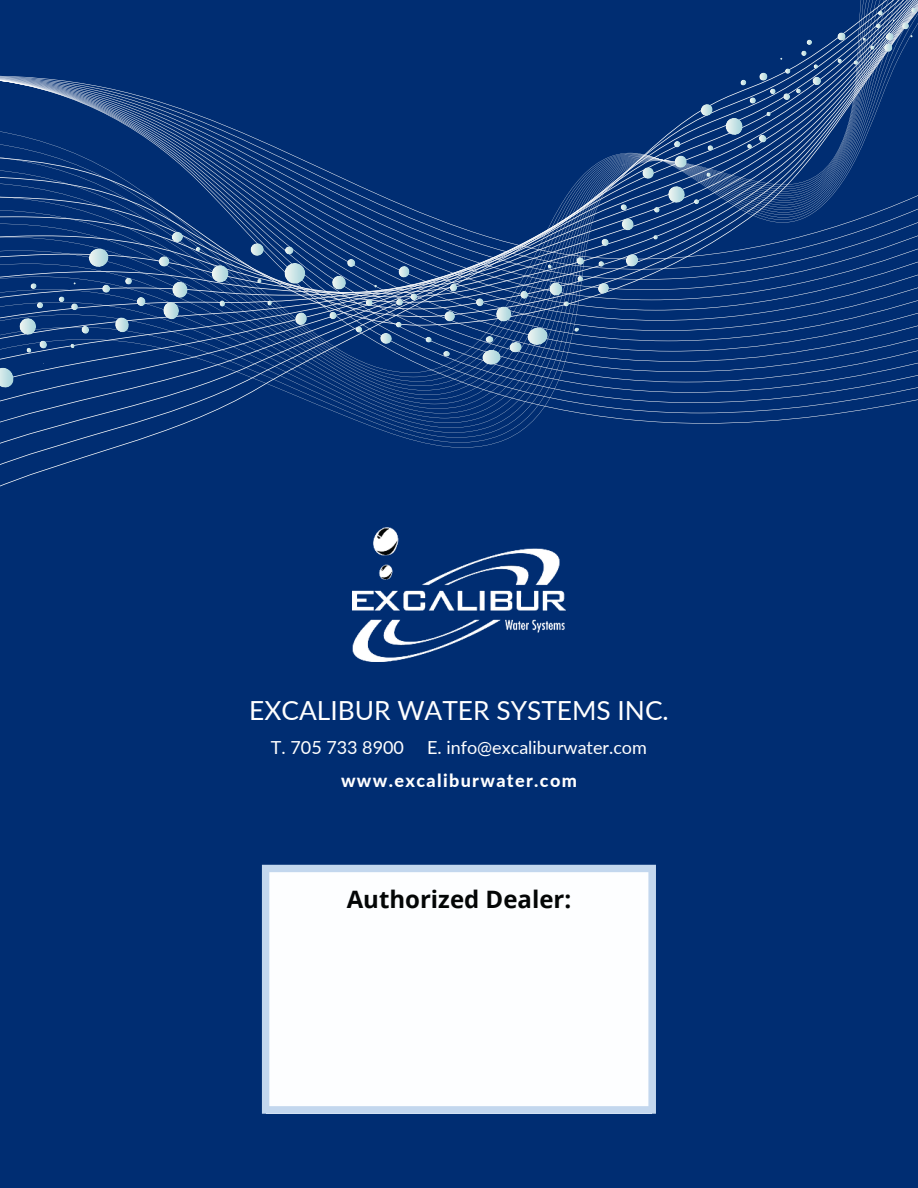
<style>
.page{position:relative;width:918px;height:1188px;background:#002d72}
.page>*{position:absolute;margin:0;border:0;box-sizing:border-box;transform-origin:0 0}
.t1{font:26.25px "Lato";color:#fff}
.t2{font:700 24px "Open Sans";color:#040606}
.t3{font:18px "Lato";color:#fff}
.t4{font:800 18px "Lato";letter-spacing:.075em;color:#fff}
</style>
<div class="page">
<svg style="left:262px;top:865px;width:394px;height:249px;background:#f7fafd"></svg>
<img style="left:353px;top:527px;width:213px;height:134px">
<svg style="left:0;top:0;width:918px;height:448px"></svg>
<svg style="left:250px;top:243px;width:14px;height:13px"></svg>
<svg style="left:285px;top:246px;width:9px;height:9px"></svg>
<svg style="left:332px;top:275px;width:14px;height:15px"></svg>
<svg style="left:347px;top:259px;width:9px;height:8px"></svg>
<svg style="left:158px;top:256px;width:12px;height:11px"></svg>
<svg style="left:89px;top:248px;width:20px;height:19px"></svg>
<svg style="left:71px;top:303px;width:7px;height:7px"></svg>
<svg style="left:211px;top:265px;width:18px;height:17px"></svg>
<svg style="left:196px;top:247px;width:5px;height:5px"></svg>
<svg style="left:125px;top:277px;width:7px;height:8px"></svg>
<svg style="left:366px;top:299px;width:7px;height:8px"></svg>
<svg style="left:450px;top:283px;width:7px;height:9px"></svg>
<svg style="left:410px;top:293px;width:7px;height:8px"></svg>
<svg style="left:444px;top:311px;width:11px;height:11px"></svg>
<svg style="left:476px;top:298px;width:8px;height:8px"></svg>
<svg style="left:398px;top:265px;width:12px;height:13px"></svg>
<svg style="left:58px;top:296px;width:7px;height:7px"></svg>
<svg style="left:30px;top:283px;width:7px;height:6px"></svg>
<svg style="left:70px;top:343px;width:5px;height:6px"></svg>
<svg style="left:115px;top:317px;width:14px;height:15px"></svg>
<svg style="left:163px;top:281px;width:25px;height:39px"></svg>
<svg style="left:137px;top:296px;width:9px;height:11px"></svg>
<svg style="left:102px;top:285px;width:9px;height:8px"></svg>
<svg style="left:171px;top:231px;width:12px;height:11px"></svg>
<svg style="left:284px;top:263px;width:22px;height:22px"></svg>
<svg style="left:257px;top:279px;width:5px;height:5px"></svg>
<svg style="left:395px;top:321px;width:7px;height:7px"></svg>
<svg style="left:0;top:367px;width:14px;height:21px"></svg>
<svg style="left:219px;top:300px;width:6px;height:7px"></svg>
<svg style="left:295px;top:312px;width:12px;height:14px"></svg>
<svg style="left:267px;top:300px;width:5px;height:6px"></svg>
<svg style="left:329px;top:311px;width:8px;height:9px"></svg>
<svg style="left:380px;top:332px;width:12px;height:13px"></svg>
<svg style="left:425px;top:337px;width:7px;height:6px"></svg>
<svg style="left:396px;top:298px;width:7px;height:8px"></svg>
<svg style="left:355px;top:326px;width:8px;height:7px"></svg>
<svg style="left:81px;top:326px;width:9px;height:8px"></svg>
<svg style="left:36px;top:302px;width:8px;height:7px"></svg>
<svg style="left:19px;top:316px;width:35px;height:37px"></svg>
<svg style="left:654px;top:207px;width:6px;height:6px"></svg>
<svg style="left:642px;top:167px;width:13px;height:12px"></svg>
<svg style="left:620px;top:204px;width:7px;height:7px"></svg>
<svg style="left:694px;top:199px;width:5px;height:6px"></svg>
<svg style="left:625px;top:254px;width:13px;height:13px"></svg>
<svg style="left:653px;top:235px;width:5px;height:5px"></svg>
<svg style="left:601px;top:239px;width:8px;height:7px"></svg>
<svg style="left:598px;top:261px;width:6px;height:6px"></svg>
<svg style="left:597px;top:283px;width:13px;height:11px"></svg>
<svg style="left:443px;top:351px;width:7px;height:6px"></svg>
<svg style="left:576px;top:257px;width:9px;height:8px"></svg>
<svg style="left:482px;top:276px;width:101px;height:89px"></svg>
<svg style="left:548px;top:264px;width:4px;height:5px"></svg>
<svg style="left:621px;top:218px;width:13px;height:13px"></svg>
<svg style="left:770px;top:88px;width:6px;height:7px"></svg>
<svg style="left:740px;top:79px;width:7px;height:7px"></svg>
<svg style="left:667px;top:186px;width:18px;height:17px"></svg>
<svg style="left:707px;top:145px;width:7px;height:6px"></svg>
<svg style="left:700px;top:104px;width:13px;height:12px"></svg>
<svg style="left:674px;top:141px;width:7px;height:7px"></svg>
<svg style="left:725px;top:117px;width:18px;height:18px"></svg>
<svg style="left:758px;top:134px;width:9px;height:9px"></svg>
<svg style="left:747px;top:144px;width:5px;height:5px"></svg>
<svg style="left:706px;top:172px;width:5px;height:5px"></svg>
<svg style="left:759px;top:72px;width:9px;height:9px"></svg>
<svg style="left:674px;top:155px;width:13px;height:13px"></svg>
<svg style="left:750px;top:97px;width:6px;height:7px"></svg>
<svg style="left:766px;top:109px;width:5px;height:8px"></svg>
<svg style="left:785px;top:68px;width:6px;height:6px"></svg>
<svg style="left:837px;top:32px;width:9px;height:9px"></svg>
<svg style="left:813px;top:64px;width:5px;height:5px"></svg>
<svg style="left:812px;top:76px;width:9px;height:10px"></svg>
<svg style="left:837px;top:58px;width:5px;height:5px"></svg>
<svg style="left:801px;top:39px;width:12px;height:17px"></svg>
<svg style="left:783px;top:88px;width:18px;height:13px"></svg>
<svg style="left:853px;top:60px;width:5px;height:5px"></svg>
<svg style="left:911px;top:7px;width:6px;height:6px"></svg>
<svg style="left:863px;top:10px;width:32px;height:42px"></svg>
<svg style="left:902px;top:22px;width:11px;height:16px"></svg>
<h1 class="t1" style="left:249px;top:692px;width:421px">EXCALIBUR WATER SYSTEMS INC.</h1>
<p class="t3" style="left:271px;top:735px;width:135px">T. 705 733 8900</p>
<p class="t3" style="left:427px;top:735px;width:221px">E. info@excaliburwater.com</p>
<p class="t4" style="left:341px;top:767px;width:237px">www.excaliburwater.com</p>
<h2 class="t2" style="left:347px;top:883px;width:226px">Authorized Dealer:</h2>
</div>
